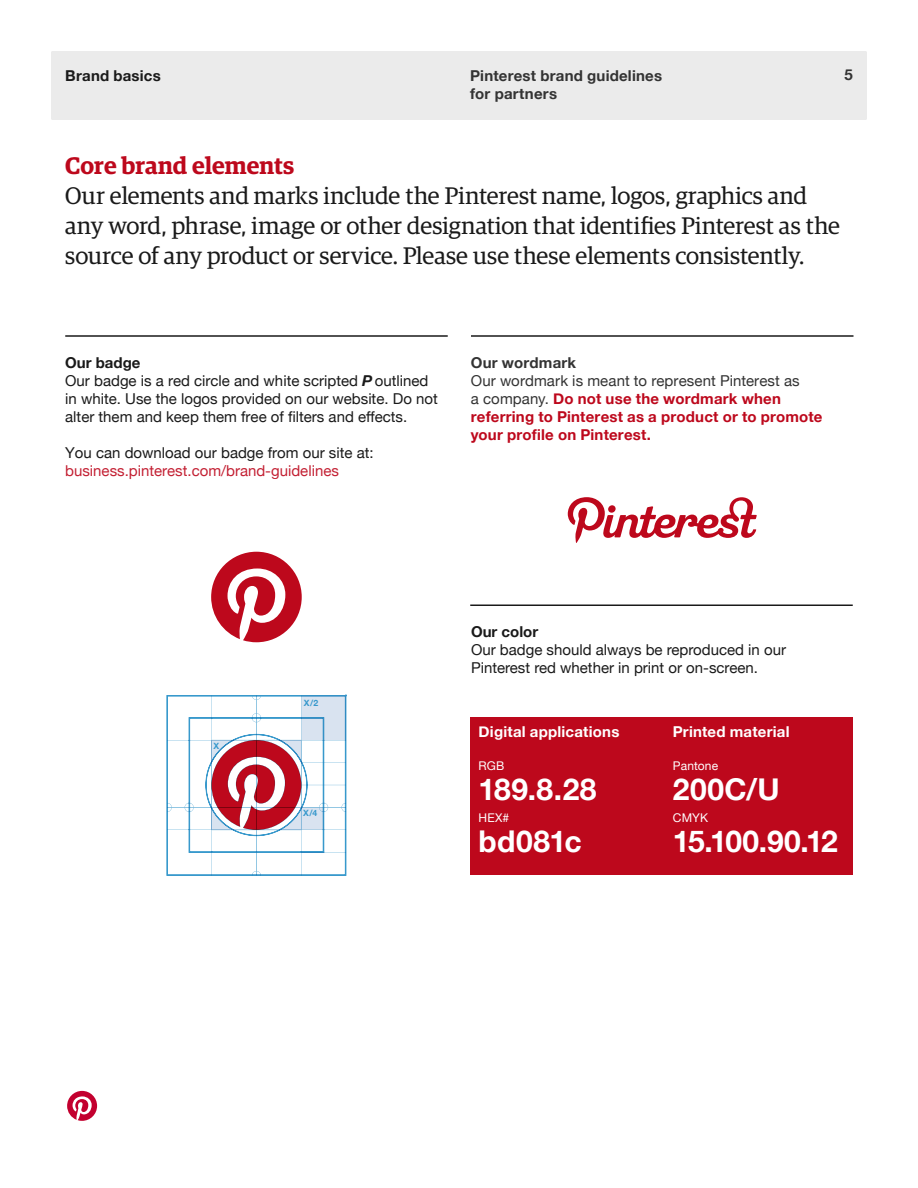
<style>
.page{position:relative;width:918px;height:1188px;background:#fff}
.page>*{position:absolute;margin:0;border:0;box-sizing:border-box;transform-origin:0 0}
.t1{font:700 30px "Helvetica Neue";letter-spacing:.015em;color:#fff}
.t2{font:24px/30px "Guardian Egyp";color:#1a1a1a}
.t3{font:600 24px "Guardian Egyp";color:#bd081c}
.t4{font:15px/18px "Helvetica Neue";color:#1a1a1a}
.t5{font:700 15px/18px "Helvetica Neue";letter-spacing:.015em;color:#bd081c}
.t6{font:700 15px/18px "Helvetica Neue";letter-spacing:.015em;color:#333}
.t7{font:15px "Helvetica Neue";color:#c32033}
.t8{font:700 15px "Helvetica Neue";letter-spacing:.015em;color:#fff}
.t9{font:700 15px "Helvetica Neue";letter-spacing:.01em;color:#1a1a1a}
.t10{font:12px "Helvetica Neue";letter-spacing:.015em;color:#fff}
.t11{font:700 8.55px "Helvetica Neue";color:#3698cc}
.s1{font-weight:700}
.s2{font-weight:700;font-style:italic}
.s3{font-weight:400;color:#333}
</style>
<div class="page">
<div style="left:51px;top:51px;width:816px;height:69px;background:#ebebeb;border-radius:2px"></div>
<svg style="left:67px;top:1091px;width:30px;height:30px"></svg>
<div style="left:470px;top:718px;width:383px;height:157px;background:#bd081c"></div>
<svg style="left:568px;top:497px;width:189px;height:46px"></svg>
<svg style="left:211px;top:552px;width:91px;height:90px"></svg>
<svg style="left:166px;top:694px;width:181px;height:182px"></svg>
<hr style="left:65px;top:335px;width:383px;height:2px;background:#1a1a1a">
<hr style="left:471px;top:335px;width:383px;height:2px;background:#1a1a1a">
<hr style="left:470px;top:604px;width:383px;height:2px;background:#1a1a1a">
<p class="t9" style="left:65px;top:64px;width:97px">Brand basics</p>
<p class="t6" style="left:844px;top:66px;width:10px">5</p>
<p class="t6" style="left:470px;top:67px;width:193px">Pinterest brand guidelines for partners</p>
<h2 class="t3" style="left:65px;top:148px;width:231px">Core brand elements</h2>
<h2 class="t2" style="left:65px;top:179px;width:776px">Our elements and marks include the Pinterest name, logos, graphics and any word, phrase, image or other designation that identifies Pinterest as the source of any product or service. Please use these elements consistently.</h2>
<p class="t4" style="left:65px;top:354px;width:374px"><span class="s1">Our badge<br></span>Our badge is a red circle and white scripted <span class="s2">P</span> outlined in white. Use the logos provided on our website. Do not alter them and keep them free of filters and effects.</p>
<p class="t4" style="left:65px;top:444px;width:310px">You can download our badge from our site at:</p>
<p class="t7" style="left:65px;top:460px;width:275px">business.pinterest.com/brand-guidelines</p>
<p class="t6" style="left:471px;top:354px;width:107px">Our wordmark</p>
<p class="t5" style="left:471px;top:372px;width:353px"><span class="s3">Our wordmark is meant to represent Pinterest as<br>a company.</span> Do not use the wordmark when referring to Pinterest as a product or to promote your profile on Pinterest.</p>
<p class="t11" style="left:214px;top:739px;width:7px">X</p>
<p class="t11" style="left:304px;top:696px;width:16px">X/2</p>
<p class="t11" style="left:303px;top:806px;width:16px">X/4</p>
<p class="t9" style="left:471px;top:620px;width:69px">Our color</p>
<p class="t4" style="left:471px;top:642px;width:317px">Our badge should always be reproduced in our<br>Pinterest red whether in print or on-screen.</p>
<p class="t8" style="left:479px;top:720px;width:142px">Digital applications</p>
<p class="t10" style="left:479px;top:757px;width:27px">RGB</p>
<h1 class="t1" style="left:479px;top:766px;width:120px">189.8.28</h1>
<p class="t10" style="left:479px;top:809px;width:32px">HEX#</p>
<h1 class="t1" style="left:479px;top:818px;width:105px">bd081c</h1>
<p class="t8" style="left:673px;top:720px;width:118px">Printed material</p>
<p class="t10" style="left:673px;top:757px;width:47px">Pantone</p>
<h1 class="t1" style="left:673px;top:766px;width:108px">200C/U</h1>
<p class="t10" style="left:673px;top:809px;width:37px">CMYK</p>
<h1 class="t1" style="left:673px;top:818px;width:166px">15.100.90.12</h1>
</div>
